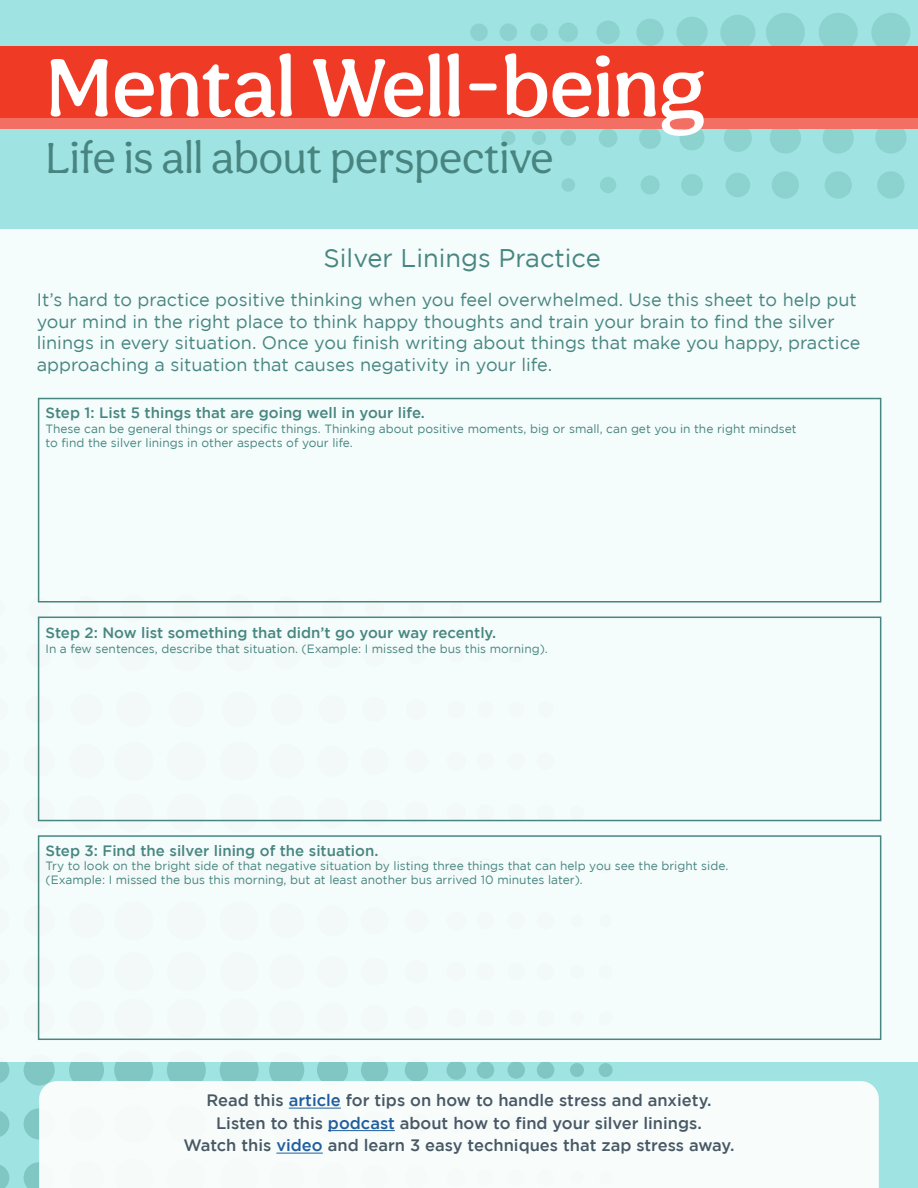
<style>
.page{position:relative;width:918px;height:1188px;background:#9fe3e2}
.page>*{position:absolute;margin:0;border:0;box-sizing:border-box;transform-origin:0 0}
.t1{font:500 85.2px "Aesthet Nova";color:#fff}
.t2{font:44.85px "Aesthet Nova";color:#498580}
.t3{font:25.5px "Gotham";color:#488681}
.t4{font:18px/21.6px "Gotham";color:#488681}
.t5{font:500 16.5px/22.5px "Gotham";color:#485865;text-align:center}
.t6{font:500 15px "Gotham";color:#488681}
.t7{font:12px/14.4px "Gotham";color:#488681}
.s1{color:#215e9e}
</style>
<div class="page">
<div style="left:766px;top:13px;width:39px;height:39px;background:#8cd2cf;border-radius:50%"></div>
<div style="left:720px;top:15px;width:35px;height:35px;background:#8cd2cf;border-radius:50%"></div>
<div style="left:676px;top:17px;width:32px;height:31px;background:#8cd2cf;border-radius:50%"></div>
<div style="left:636px;top:19px;width:28px;height:27px;background:#8cd2cf;border-radius:50%"></div>
<div style="left:596px;top:21px;width:24px;height:23px;background:#8cd2cf;border-radius:50%"></div>
<div style="left:559px;top:23px;width:19px;height:19px;background:#8cd2cf;border-radius:50%"></div>
<div style="left:770px;top:122px;width:31px;height:32px;background:#8cd2cf;border-radius:50%"></div>
<div style="left:724px;top:124px;width:28px;height:28px;background:#8cd2cf;border-radius:50%"></div>
<div style="left:680px;top:126px;width:25px;height:24px;background:#8cd2cf;border-radius:50%"></div>
<div style="left:639px;top:127px;width:22px;height:22px;background:#8cd2cf;border-radius:50%"></div>
<div style="left:599px;top:129px;width:18px;height:18px;background:#8cd2cf;border-radius:50%"></div>
<div style="left:560px;top:130px;width:16px;height:16px;background:#8cd2cf;border-radius:50%"></div>
<div style="left:772px;top:171px;width:27px;height:28px;background:#8cd2cf;border-radius:50%"></div>
<div style="left:726px;top:173px;width:24px;height:24px;background:#8cd2cf;border-radius:50%"></div>
<div style="left:681px;top:174px;width:22px;height:22px;background:#8cd2cf;border-radius:50%"></div>
<div style="left:641px;top:175px;width:19px;height:20px;background:#8cd2cf;border-radius:50%"></div>
<div style="left:600px;top:177px;width:16px;height:16px;background:#8cd2cf;border-radius:50%"></div>
<div style="left:561px;top:178px;width:14px;height:14px;background:#8cd2cf;border-radius:50%"></div>
<div style="left:871px;top:13px;width:39px;height:39px;background:#8cd2cf;border-radius:50%"></div>
<div style="left:875px;top:122px;width:31px;height:32px;background:#8cd2cf;border-radius:50%"></div>
<div style="left:877px;top:171px;width:28px;height:28px;background:#8cd2cf;border-radius:50%"></div>
<div style="left:530px;top:24px;width:18px;height:17px;background:#8cd2cf;border-radius:50%"></div>
<div style="left:532px;top:131px;width:14px;height:14px;background:#8cd2cf;border-radius:50%"></div>
<div style="left:819px;top:13px;width:39px;height:39px;background:#8cd2cf;border-radius:50%"></div>
<div style="left:823px;top:122px;width:31px;height:32px;background:#8cd2cf;border-radius:50%"></div>
<div style="left:825px;top:171px;width:27px;height:28px;background:#8cd2cf;border-radius:50%"></div>
<div style="left:500px;top:24px;width:17px;height:17px;background:#8cd2cf;border-radius:50%"></div>
<div style="left:501px;top:131px;width:14px;height:14px;background:#8cd2cf;border-radius:50%"></div>
<div style="left:470px;top:24px;width:18px;height:17px;background:#8cd2cf;border-radius:50%"></div>
<div style="left:0;top:46px;width:918px;height:72px;background:#ef3b25"></div>
<div style="left:0;top:118px;width:918px;height:11px;background:#f36f64"></div>
<div style="left:220px;top:1051px;width:39px;height:38px;background:#80c7c4;border-radius:50%"></div>
<div style="left:269px;top:1052px;width:35px;height:36px;background:#80c7c4;border-radius:50%"></div>
<div style="left:317px;top:1054px;width:31px;height:32px;background:#80c7c4;border-radius:50%"></div>
<div style="left:361px;top:1056px;width:27px;height:28px;background:#80c7c4;border-radius:50%"></div>
<div style="left:405px;top:1058px;width:23px;height:24px;background:#80c7c4;border-radius:50%"></div>
<div style="left:447px;top:1060px;width:19px;height:20px;background:#80c7c4;border-radius:50%"></div>
<svg style="left:24px;top:1162px;width:15px;height:26px"></svg>
<svg style="left:0;top:1165px;width:9px;height:23px"></svg>
<div style="left:24px;top:1108px;width:31px;height:31px;background:#80c7c4;border-radius:50%"></div>
<svg style="left:0;top:1111px;width:9px;height:26px"></svg>
<div style="left:114px;top:1051px;width:39px;height:38px;background:#80c7c4;border-radius:50%"></div>
<div style="left:69px;top:1052px;width:35px;height:36px;background:#80c7c4;border-radius:50%"></div>
<div style="left:24px;top:1054px;width:31px;height:32px;background:#80c7c4;border-radius:50%"></div>
<svg style="left:0;top:1062px;width:9px;height:21px"></svg>
<div style="left:477px;top:1061px;width:17px;height:18px;background:#80c7c4;border-radius:50%"></div>
<div style="left:167px;top:1051px;width:39px;height:38px;background:#80c7c4;border-radius:50%"></div>
<div style="left:507px;top:1061px;width:18px;height:18px;background:#80c7c4;border-radius:50%"></div>
<div style="left:537px;top:1061px;width:17px;height:18px;background:#80c7c4;border-radius:50%"></div>
<div style="left:570px;top:1063px;width:14px;height:14px;background:#80c7c4;border-radius:50%"></div>
<div style="left:599px;top:1063px;width:14px;height:14px;background:#80c7c4;border-radius:50%"></div>
<div style="left:39px;top:1081px;width:840px;height:107px;background:#f8fdfc"></div>
<hr style="left:289px;top:1108px;width:52px;height:1px;background:#215e9e">
<hr style="left:328px;top:1130px;width:67px;height:1px;background:#215e9e">
<hr style="left:276px;top:1153px;width:47px;height:1px;background:#215e9e">
<div style="left:0;top:230px;width:918px;height:832px;background:#f5fcfc"></div>
<div style="left:38px;top:398px;width:843px;height:205px;border:2px solid #488681"></div>
<div style="left:38px;top:617px;width:843px;height:204px;border:2px solid #488681"></div>
<div style="left:38px;top:835px;width:843px;height:205px;border:2px solid #488681"></div>
<h1 class="t1" style="left:46px;top:36px;width:661px">Mental Well-being</h1>
<h2 class="t2" style="left:46px;top:131px;width:509px">Life is all about perspective</h2>
<h3 class="t3" style="left:324px;top:244px;width:279px">Silver Linings Practice</h3>
<p class="t4" style="left:37px;top:289px;width:825px">It’s hard to practice positive thinking when you feel overwhelmed. Use this sheet to help put your mind in the right place to think happy thoughts and train your brain to find the silver linings in every situation. Once you finish writing about things that make you happy, practice approaching a situation that causes negativity in your life.</p>
<p class="t6" style="left:46px;top:404px;width:381px">Step 1: List 5 things that are going well in your life.</p>
<p class="t7" style="left:46px;top:421px;width:753px">These can be general things or specific things. Thinking about positive moments, big or small, can get you in the right mindset to find the silver linings in other aspects of your life.</p>
<p class="t6" style="left:46px;top:625px;width:452px">Step 2: Now list something that didn’t go your way recently.</p>
<p class="t7" style="left:46px;top:641px;width:504px">In a few sentences, describe that situation. (Example: I missed the bus this morning).</p>
<p class="t6" style="left:46px;top:842px;width:334px">Step 3: Find the silver lining of the situation.</p>
<p class="t7" style="left:46px;top:858px;width:684px">Try to look on the bright side of that negative situation by listing three things that can help you see the bright side. (Example: I missed the bus this morning, but at least another bus arrived 10 minutes later).</p>
<h3 class="t5" style="left:184px;top:1089px;width:552px">Read this <span class="s1">article</span> for tips on how to handle stress and anxiety.<br>Listen to this <span class="s1">podcast</span> about how to find your silver linings.<br>Watch this <span class="s1">video</span> and learn 3 easy techniques that zap stress away.</h3>
</div>
